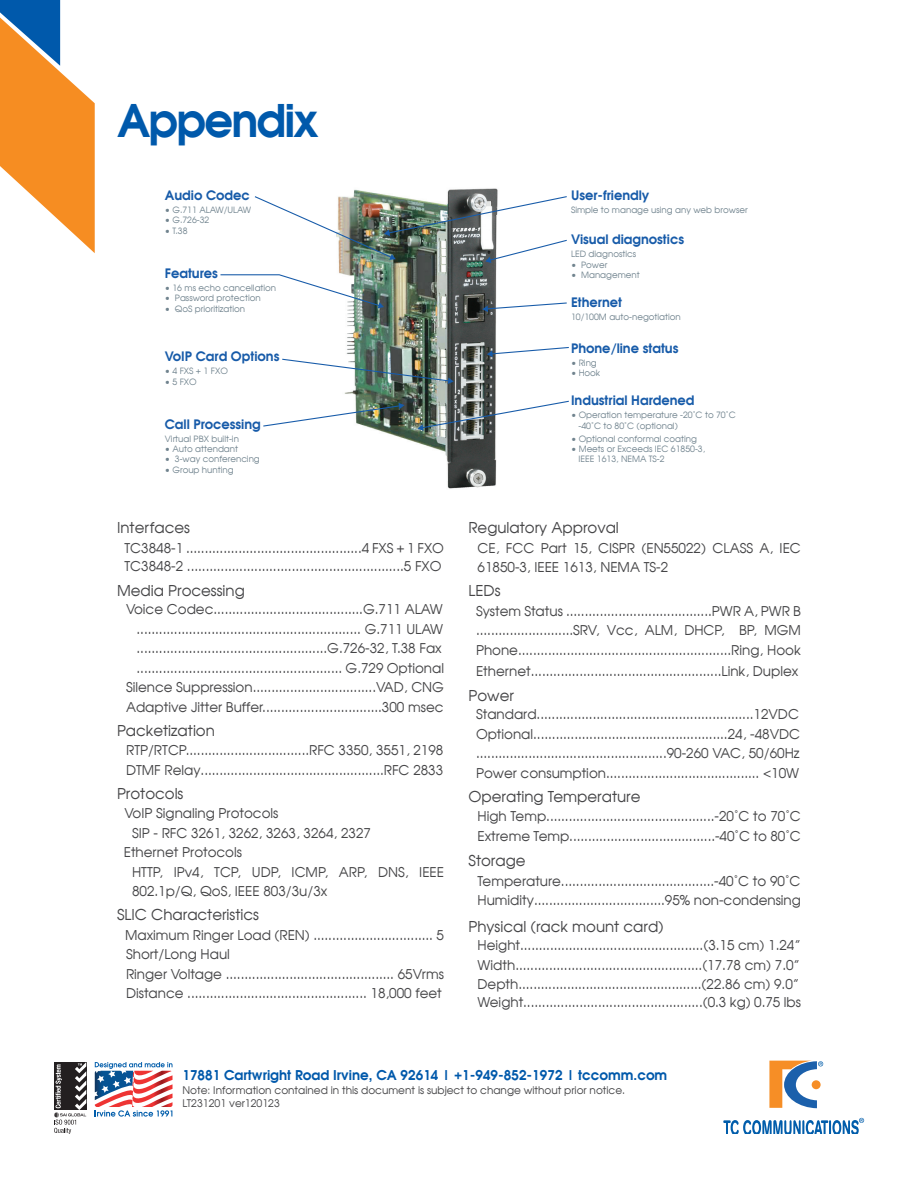
<style>
.page{position:relative;width:918px;height:1188px;background:#fff}
.page>*{position:absolute;margin:0;border:0;box-sizing:border-box;transform-origin:0 0}
.t1{font:700 45px "Avalon";letter-spacing:-.04em;color:#0059ab}
.t2{font:15px "Avalon Plain";color:#454547}
.t3{font:13.5px/19.5px "Avalon Plain";color:#454547}
.t4{font:700 13.5px "Avalon";color:#0059ab}
.t5{font:700 13.05px "Avalon";color:#175ba9}
.t6{font:10.5px/12.6px "Avalon Plain";color:#454547}
.t7{font:8.7px/10.5px "Avalon Plain";color:#70838e}
</style>
<div class="page">
<svg style="left:54px;top:1062px;width:32px;height:72px"></svg>
<svg style="left:95px;top:1062px;width:78px;height:55px"></svg>
<svg style="left:769px;top:1061px;width:54px;height:47px"></svg>
<svg style="left:723px;top:1118px;width:141px;height:16px"></svg>
<svg style="left:0;top:0;width:95px;height:253px"></svg>
<img style="left:339px;top:188px;width:159px;height:301px">
<svg style="left:220px;top:274px;width:164px;height:34px"></svg>
<img style="left:282px;top:358px;width:172px;height:26px">
<img style="left:263px;top:403px;width:142px;height:24px">
<img style="left:254px;top:195px;width:313px;height:68px">
<svg style="left:482px;top:302px;width:85px;height:10px"></svg>
<svg style="left:487px;top:346px;width:82px;height:11px"></svg>
<img style="left:418px;top:400px;width:151px;height:31px">
<p class="t1" style="left:117px;top:90px;width:203px">Appendix</p>
<p class="t5" style="left:165px;top:186px;width:87px">Audio Codec</p>
<p class="t7" style="left:165px;top:204px;width:88px">• G.711 ALAW/ULAW</p>
<p class="t7" style="left:165px;top:215px;width:46px">• G.726-32</p>
<p class="t7" style="left:165px;top:225px;width:24px">• T.38</p>
<p class="t5" style="left:165px;top:264px;width:55px">Features</p>
<p class="t7" style="left:165px;top:282px;width:113px">• 16 ms echo cancellation</p>
<p class="t7" style="left:165px;top:293px;width:97px">• Password protection</p>
<p class="t7" style="left:165px;top:303px;width:82px">• QoS prioritization</p>
<p class="t5" style="left:165px;top:347px;width:116px">VoIP Card Options</p>
<p class="t7" style="left:165px;top:366px;width:65px">• 4 FXS + 1 FXO</p>
<p class="t7" style="left:165px;top:376px;width:33px">• 5 FXO</p>
<p class="t5" style="left:165px;top:415px;width:97px">Call Processing</p>
<p class="t7" style="left:165px;top:433px;width:76px">Virtual PBX built-in</p>
<p class="t7" style="left:165px;top:444px;width:75px">• Auto attendant</p>
<p class="t7" style="left:165px;top:454px;width:96px">• 3-way conferencing</p>
<p class="t7" style="left:165px;top:464px;width:70px">• Group hunting</p>
<p class="t2" style="left:117px;top:519px;width:74px">Interfaces</p>
<p class="t3" style="left:125px;top:538px;width:321px">TC3848-1 ...............................................4 FXS + 1 FXO</p>
<p class="t3" style="left:125px;top:556px;width:319px">TC3848-2 ..........................................................5 FXO</p>
<p class="t2" style="left:117px;top:582px;width:129px">Media Processing</p>
<p class="t3" style="left:126px;top:600px;width:318px">Voice Codec........................................G.711 ALAW</p>
<p class="t3" style="left:137px;top:619px;width:308px">............................................................ G.711 ULAW</p>
<p class="t3" style="left:137px;top:639px;width:307px">...................................................G.726-32, T.38 Fax</p>
<p class="t3" style="left:137px;top:658px;width:309px">....................................................... G.729 Optional</p>
<p class="t3" style="left:126px;top:678px;width:320px">Silence Suppression.................................VAD, CNG</p>
<p class="t3" style="left:126px;top:697px;width:319px">Adaptive Jitter Buffer................................300 msec</p>
<p class="t2" style="left:117px;top:721px;width:99px">Packetization</p>
<p class="t3" style="left:126px;top:741px;width:319px">RTP/RTCP.................................RFC 3350, 3551, 2198</p>
<p class="t3" style="left:126px;top:760px;width:319px">DTMF Relay.................................................RFC 2833</p>
<p class="t2" style="left:117px;top:784px;width:68px">Protocols</p>
<p class="t3" style="left:125px;top:804px;width:155px">VoIP Signaling Protocols</p>
<p class="t3" style="left:132px;top:823px;width:240px">SIP - RFC 3261, 3262, 3263, 3264, 2327</p>
<p class="t3" style="left:124px;top:843px;width:120px">Ethernet Protocols</p>
<p class="t3" style="left:132px;top:862px;width:313px">HTTP, IPv4, TCP, UDP, ICMP, ARP, DNS, IEEE<br>802.1p/Q, QoS, IEEE 803/3u/3x</p>
<p class="t2" style="left:117px;top:906px;width:144px">SLIC Characteristics</p>
<p class="t3" style="left:125px;top:925px;width:321px">Maximum Ringer Load (REN) ................................ 5</p>
<p class="t3" style="left:126px;top:945px;width:105px">Short/Long Haul</p>
<p class="t3" style="left:126px;top:964px;width:319px">Ringer Voltage ............................................. 65Vrms</p>
<p class="t3" style="left:126px;top:984px;width:317px">Distance ................................................ 18,000 feet</p>
<p class="t5" style="left:571px;top:186px;width:80px">User-friendly</p>
<p class="t7" style="left:571px;top:204px;width:178px">Simple to manage using any web browser</p>
<p class="t5" style="left:571px;top:231px;width:115px">Visual diagnostics</p>
<p class="t7" style="left:571px;top:249px;width:67px">LED diagnostics</p>
<p class="t7" style="left:571px;top:259px;width:38px">• Power</p>
<p class="t7" style="left:571px;top:270px;width:70px">• Management</p>
<p class="t5" style="left:571px;top:293px;width:53px">Ethernet</p>
<p class="t7" style="left:571px;top:311px;width:111px">10/100M auto-negotiation</p>
<p class="t5" style="left:571px;top:339px;width:109px">Phone/line status</p>
<p class="t7" style="left:571px;top:357px;width:27px">• Ring</p>
<p class="t7" style="left:571px;top:368px;width:31px">• Hook</p>
<p class="t5" style="left:571px;top:391px;width:125px">Industrial Hardened</p>
<p class="t7" style="left:579px;top:410px;width:159px;text-indent:-8px">• Operation temperature -20˚C to 70˚C -40˚C to 80˚C (optional)</p>
<p class="t7" style="left:571px;top:433px;width:128px">• Optional conformal coating</p>
<p class="t7" style="left:579px;top:444px;width:128px;text-indent:-8px">• Meets or Exceeds IEC 61850-3,<br>IEEE 1613, NEMA TS-2</p>
<p class="t2" style="left:469px;top:519px;width:152px">Regulatory Approval</p>
<p class="t3" style="left:478px;top:538px;width:325px">CE, FCC Part 15, CISPR (EN55022) CLASS A, IEC<br>61850-3, IEEE 1613, NEMA TS-2</p>
<p class="t2" style="left:469px;top:582px;width:33px">LEDs</p>
<p class="t3" style="left:476px;top:601px;width:326px;text-align:justify">System Status .......................................PWR A, PWR B ..........................SRV, Vcc, ALM, DHCP, BP, MGM Phone.........................................................Ring, Hook</p>
<p class="t3" style="left:476px;top:661px;width:324px">Ethernet...................................................Link, Duplex</p>
<p class="t2" style="left:469px;top:687px;width:47px">Power</p>
<p class="t3" style="left:476px;top:705px;width:326px;text-align:justify">Standard..........................................................12VDC Optional....................................................24, -48VDC ...................................................90-260 VAC, 50/60Hz Power consumption......................................... &lt;10W</p>
<p class="t2" style="left:469px;top:787px;width:173px">Operating Temperature</p>
<p class="t3" style="left:478px;top:807px;width:325px">High Temp.............................................-20˚C to 70˚C<br>Extreme Temp.......................................-40˚C to 80˚C</p>
<p class="t2" style="left:469px;top:852px;width:59px">Storage</p>
<p class="t3" style="left:478px;top:871px;width:325px">Temperature.........................................-40˚C to 90˚C<br>Humidity...................................95% non-condensing</p>
<p class="t2" style="left:469px;top:918px;width:197px">Physical (rack mount card)</p>
<p class="t3" style="left:478px;top:936px;width:325px;text-align:justify">Height.................................................(3.15 cm) 1.24” Width..................................................(17.78 cm) 7.0” Depth.................................................(22.86 cm) 9.0”</p>
<p class="t3" style="left:478px;top:993px;width:325px">Weight................................................(0.3 kg) 0.75 lbs</p>
<p class="t4" style="left:182px;top:1066px;width:486px">17881 Cartwright Road Irvine, CA 92614 | +1-949-852-1972 | tccomm.com</p>
<p class="t6" style="left:182px;top:1084px;width:444px">Note: Information contained in this document is subject to change without prior notice.<br>LT231201 ver120123</p>
</div>
